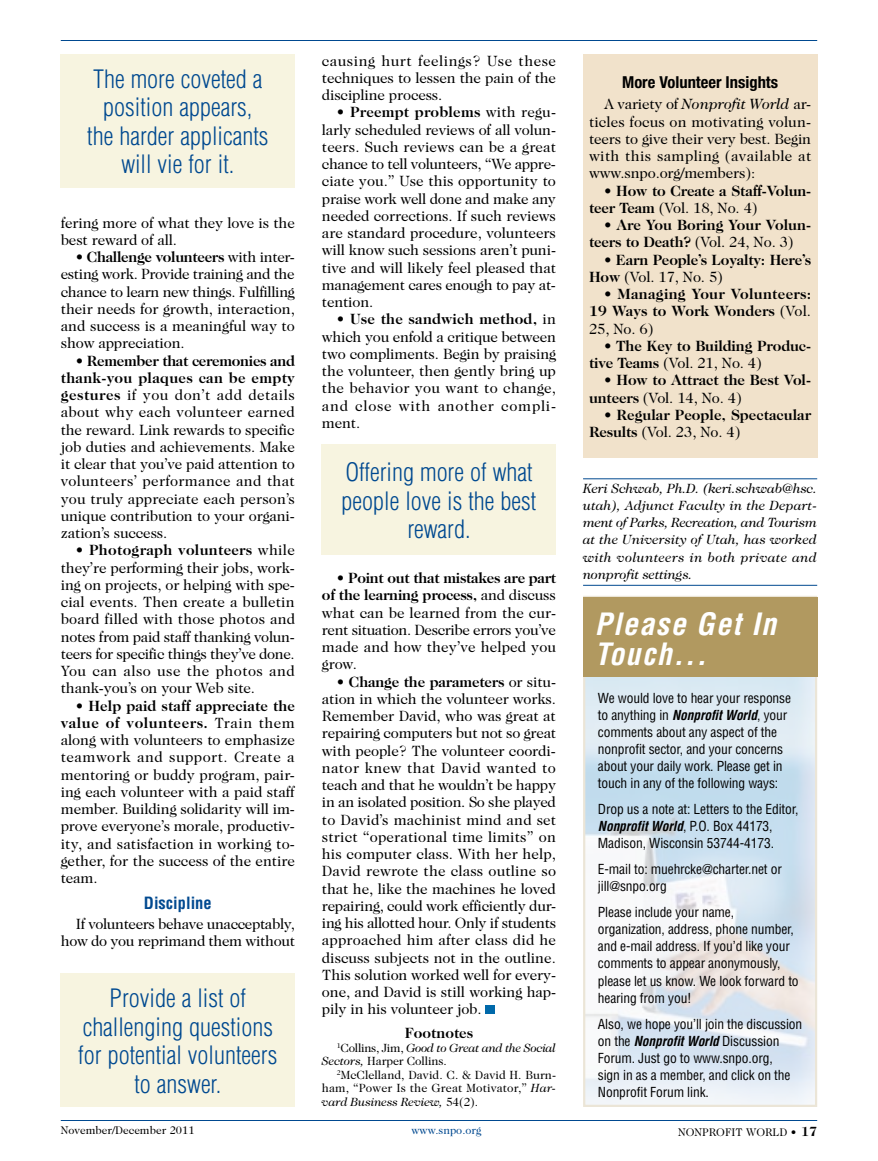
<style>
.page{position:relative;width:878px;height:1161px;background:#fff}
.page>*{position:absolute;margin:0;border:0;box-sizing:border-box;transform-origin:0 0}
.t1{font:italic 700 condensed 30px/30px "Helvetica";letter-spacing:.05em;color:#fff}
.t2{font:300 condensed 24.75px/28.5px "Helvetica";color:#004990;text-align:center}
.t3{font:700 condensed 16.5px "Helvetica Neue";color:#000}
.t4{font:700 condensed 16.5px "Helvetica";color:#004990}
.t5{font:15px/17.2px "Caslon Two Twenty Four";letter-spacing:-.01em;color:#000;text-align:justify}
.t6{font:700 15px/17.2px "Caslon Two Twenty Four";color:#000}
.t7{font:condensed 13.5px/17.1px "Helvetica";letter-spacing:-.01em;color:#000}
.t8{font:italic 13.5px/17.2px "Caslon Two Twenty Four";letter-spacing:.025em;color:#000;text-align:justify}
.t9{font:12px/13.5px "Caslon Two Twenty Four";letter-spacing:.01em;color:#000;text-align:justify}
.t10{font:italic 12px/13.5px "Caslon Two Twenty Four";letter-spacing:-.025em;color:#000}
.t11{font:11.25px "Caslon Two Twenty Four";color:#000}
.t12{font:11.25px "Caslon Two Twenty Four";color:#004990}
.s1{font-weight:700}
.s2{font-style:normal}
.s3{font-style:italic}
.s4{font-weight:400}
.s5{font-weight:700;font-style:italic}
.s6{font-weight:700;font-size:13.5px}
</style>
<div class="page">
<hr style="left:61px;top:1120px;width:756px;height:1px;background:#004990">
<hr style="left:61px;top:40px;width:756px;height:1px;background:#004990">
<div style="left:583px;top:54px;width:234px;height:404px;background:#f1e2cb"></div>
<img style="left:586px;top:677px;width:228px;height:427px">
<div style="left:583px;top:598px;width:234px;height:79px;background:#b19960"></div>
<div style="left:485px;top:1005px;width:9px;height:9px;background:#0069aa"></div>
<hr style="left:583px;top:478px;width:234px;height:1px;background:#004990">
<hr style="left:583px;top:585px;width:234px;height:1px;background:#004990">
<div style="left:61px;top:54px;width:234px;height:133px;background:#f7f4e0"></div>
<div style="left:61px;top:974px;width:234px;height:133px;background:#f7f4e0"></div>
<div style="left:322px;top:444px;width:234px;height:111px;background:#f7f4e0"></div>
<h2 class="t2" style="left:87px;top:64px;width:183px">The more coveted a position appears, the harder applicants will vie for it.</h2>
<p class="t5" style="left:61px;top:214px;width:235px">fering more of what they love is the best reward of all.</p>
<p class="t5" style="left:61px;top:248px;width:236px;text-indent:15px"><span class="s1">• Challenge volunteers</span> with inter&shy;esting work. Provide training and the chance to learn new things. Fulfilling their needs for growth, interaction, and success is a meaningful way to show appreciation.</p>
<p class="t5" style="left:61px;top:352px;width:236px;text-indent:15px"><span class="s1">• Remember that ceremonies and thank-you plaques can be empty gestures</span> if you don’t add details about why each volunteer earned the reward. Link rewards to specific job duties and achievements. Make it clear that you’ve paid attention to volunteers’ performance and that you truly appreciate each person’s unique contribution to your organi&shy;zation’s success.</p>
<p class="t5" style="left:61px;top:542px;width:236px;text-indent:15px"><span class="s1">• Photograph volunteers</span> while they’re performing their jobs, work&shy;ing on projects, or helping with spe&shy;cial events. Then create a bulletin board filled with those photos and notes from paid staff thanking volun&shy;teers for specific things they’ve done.<br>You can also use the photos and thank-you’s on your Web site.</p>
<p class="t5" style="left:61px;top:697px;width:236px;text-indent:15px"><span class="s1">• Help paid staff appreciate the value of volunteers.</span> Train them along with volunteers to emphasize teamwork and support. Create a mentoring or buddy program, pair&shy;ing each volunteer with a paid staff member. Building solidarity will im&shy;prove everyone’s morale, productiv&shy;ity, and satisfaction in working to&shy;gether, for the success of the entire team.</p>
<p class="t4" style="left:144px;top:893px;width:69px">Discipline</p>
<p class="t5" style="left:61px;top:915px;width:236px;text-align:right">If volunteers behave unacceptably, how do you reprimand them without</p>
<h2 class="t2" style="left:78px;top:984px;width:200px">Provide a list of challenging questions for potential volunteers to answer.</h2>
<p class="t5" style="left:322px;top:52px;width:236px">causing hurt feelings? Use these techniques to lessen the pain of the discipline process.</p>
<p class="t5" style="left:322px;top:104px;width:236px;text-indent:15px"><span class="s1">• Preempt problems</span> with regu&shy;larly scheduled reviews of all volun&shy;teers. Such reviews can be a great chance to tell volunteers, “We appre&shy;ciate you.” Use this opportunity to praise work well done and make any needed corrections. If such reviews are standard procedure, volunteers will know such sessions aren’t puni&shy;tive and will likely feel pleased that management cares enough to pay at&shy;tention.</p>
<p class="t5" style="left:322px;top:311px;width:236px;text-indent:15px"><span class="s1">• Use the sandwich method,</span> in which you enfold a critique between two compliments. Begin by praising the volunteer, then gently bring up the behavior you want to change, and close with another compli&shy;ment.</p>
<h2 class="t2" style="left:341px;top:458px;width:196px">Offering more of what people love is the best reward.</h2>
<p class="t5" style="left:322px;top:569px;width:236px;text-indent:15px"><span class="s1">• Point out that mistakes are part of the learning process,</span> and discuss what can be learned from the cur&shy;rent situation. Describe errors you’ve made and how they’ve helped you grow.</p>
<p class="t5" style="left:322px;top:673px;width:236px;text-indent:15px"><span class="s1">• Change the parameters</span> or situ&shy;ation in which the volunteer works.<br>Remember David, who was great at repairing computers but not so great with people? The volunteer coordi&shy;nator knew that David wanted to teach and that he wouldn’t be happy in an isolated position. So she played to David’s machinist mind and set strict “operational time limits” on his computer class. With her help, David rewrote the class outline so that he, like the machines he loved repairing, could work efficiently dur&shy;ing his allotted hour. Only if students approached him after class did he discuss subjects not in the outline.<br>This solution worked well for every&shy;one, and David is still working hap&shy;pily in his volunteer job.</p>
<p class="t6" style="left:405px;top:1025px;width:70px">Footnotes</p>
<p class="t10" style="left:322px;top:1041px;width:235px;text-indent:15px"><sup>1</sup><span class="s2">Collins, Jim,</span> Good to Great and the Social<br>Sectors, <span class="s2">Harper Collins.</span></p>
<p class="t9" style="left:322px;top:1068px;width:236px;text-indent:15px"><sup>2</sup>McClelland, David. C. &amp; David H. Burn&shy;ham, “Power Is the Great Motivator,” <span class="s3">Har&shy;vard Business Review,</span> 54(2).</p>
<p class="t3" style="left:622px;top:72px;width:157px">More Volunteer Insights</p>
<p class="t5" style="left:589px;top:96px;width:224px;text-indent:15px">A variety of <span class="s3">Nonprofit World</span> ar&shy;ticles focus on motivating volun&shy;teers to give their very best. Begin with this sampling (available at www.snpo.org/members):</p>
<p class="t6" style="left:589px;top:182px;width:224px;text-indent:15px">• How to Create a Staff-Volun&shy;teer Team <span class="s4">(Vol. 18, No. 4)</span></p>
<p class="t6" style="left:589px;top:216px;width:223px;text-indent:15px">• Are You Boring Your Volun&shy;teers to Death? <span class="s4">(Vol. 24, No. 3)</span></p>
<p class="t6" style="left:589px;top:251px;width:223px;text-indent:15px">• Earn People’s Loyalty: Here’s<br>How <span class="s4">(Vol. 17, No. 5)</span></p>
<p class="t6" style="left:589px;top:285px;width:224px;text-align:justify;text-indent:15px">• Managing Your Volunteers:<br>19 Ways to Work Wonders <span class="s4">(Vol.<br>25, No. 6)</span></p>
<p class="t6" style="left:589px;top:337px;width:223px;text-indent:15px">• The Key to Building Produc&shy;tive Teams <span class="s4">(Vol. 21, No. 4)</span></p>
<p class="t6" style="left:589px;top:371px;width:223px;text-indent:15px">• How to Attract the Best Vol&shy;unteers <span class="s4">(Vol. 14, No. 4)</span></p>
<p class="t6" style="left:589px;top:406px;width:224px;text-indent:15px">• Regular People, Spectacular<br>Results <span class="s4">(Vol. 23, No. 4)</span></p>
<p class="t8" style="left:583px;top:479px;width:236px">Keri Schwab, Ph.D. (keri.schwab@hsc. utah), Adjunct Faculty in the Depart&shy;ment of Parks, Recreation, and Tourism at the University of Utah, has worked with volunteers in both private and nonprofit settings.</p>
<h1 class="t1" style="left:594px;top:609px;width:183px">Please Get In<br>Touch...</h1>
<p class="t7" style="left:598px;top:689px;width:195px">We would love to hear your response to anything in <span class="s5">Nonprofit World</span>, your comments about any aspect of the nonprofit sector, and your concerns about your daily work. Please get in touch in any of the following ways:</p>
<p class="t7" style="left:598px;top:801px;width:202px">Drop us a note at: Letters to the Editor,<br><span class="s5">Nonprofit World</span>, P.O. Box 44173,<br>Madison, Wisconsin 53744-4173.</p>
<p class="t7" style="left:598px;top:861px;width:185px">E-mail to: muehrcke@charter.net or jill@snpo.org</p>
<p class="t7" style="left:598px;top:904px;width:202px">Please include your name, organization, address, phone number, and e-mail address. If you’d like your comments to appear anonymously, please let us know. We look forward to hearing from you!</p>
<p class="t7" style="left:598px;top:1015px;width:206px">Also, we hope you’ll join the discussion on the <span class="s5">Nonprofit World</span> Discussion<br>Forum. Just go to www.snpo.org,<br>sign in as a member, and click on the<br>Nonprofit Forum link.</p>
<p class="t11" style="left:61px;top:1123px;width:135px">November/December 2011</p>
<p class="t12" style="left:411px;top:1123px;width:71px">www.snpo.org</p>
<p class="t11" style="left:678px;top:1125px;width:141px">NONPROFIT WORLD • <span class="s6">17</span></p>
</div>
